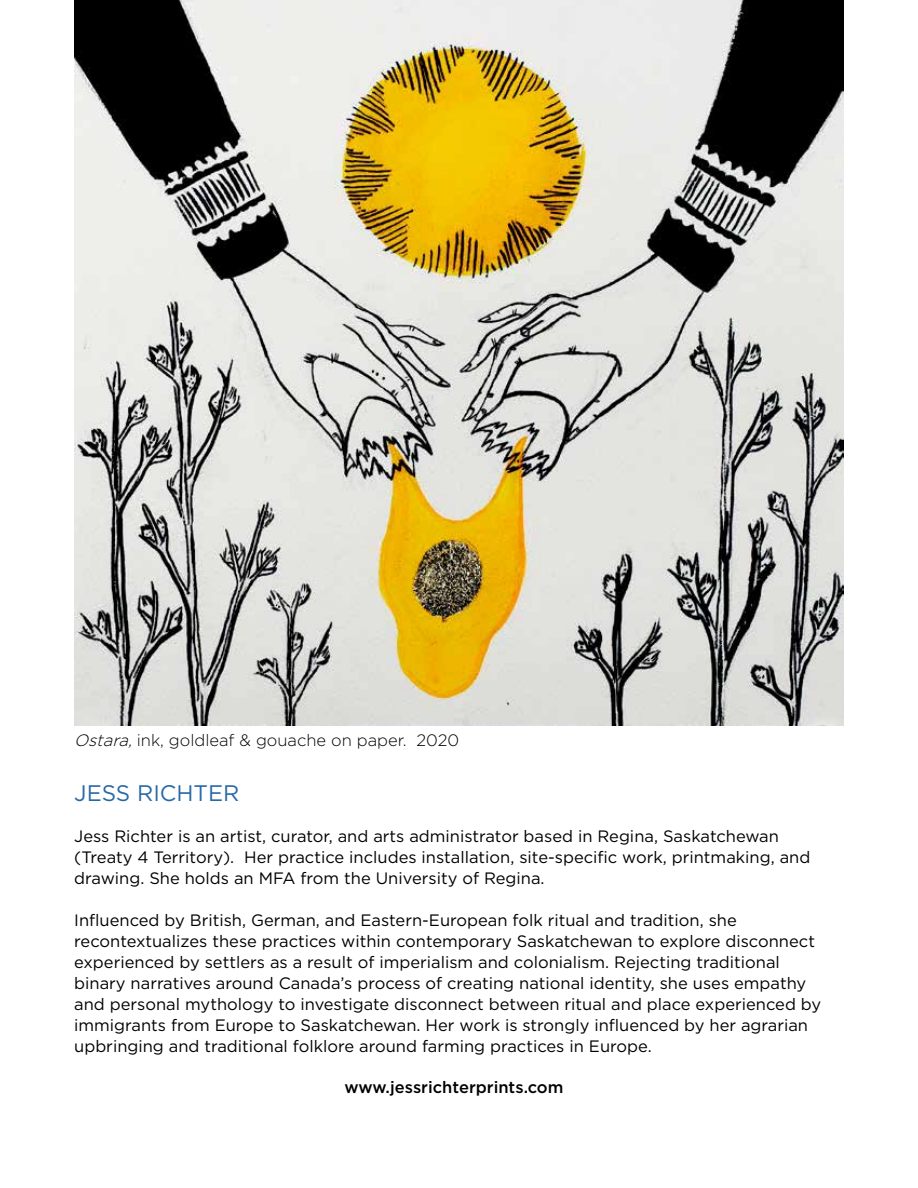
<style>
.page{position:relative;width:918px;height:1188px;background:#fff}
.page>*{position:absolute;margin:0;border:0;box-sizing:border-box;transform-origin:0 0}
.t1{font:22.5px "Gotham";color:#2868a5}
.t2{font:16.5px/21px "Gotham";color:#000}
.t3{font:300 16.5px "Gotham";color:#000}
.t4{font:500 16.5px "Gotham";color:#000}
.s1{font-style:italic}
</style>
<div class="page">
<img style="left:74px;top:0;width:770px;height:725px">
<p class="t3" style="left:74px;top:730px;width:386px"><span class="s1">Ostara,</span>ink, goldleaf &amp; gouache on paper. 2020</p>
<h1 class="t1" style="left:74px;top:779px;width:167px">JESS RICHTER</h1>
<p class="t2" style="left:74px;top:826px;width:738px">Jess Richter is an artist, curator, and arts administrator based in Regina, Saskatchewan (Treaty 4 Territory). Her practice includes installation, site-specific work, printmaking, and drawing. She holds an MFA from the University of Regina.</p>
<p class="t2" style="left:74px;top:909px;width:748px">Influenced by British, German, and Eastern-European folk ritual and tradition, she recontextualizes these practices within contemporary Saskatchewan to explore disconnect experienced by settlers as a result of imperialism and colonialism. Rejecting traditional binary narratives around Canada’s process of creating national identity, she uses empathy and personal mythology to investigate disconnect between ritual and place experienced by immigrants from Europe to Saskatchewan. Her work is strongly influenced by her agrarian upbringing and traditional folklore around farming practices in Europe.</p>
<p class="t4" style="left:345px;top:1076px;width:220px">www.jessrichterprints.com</p>
</div>
